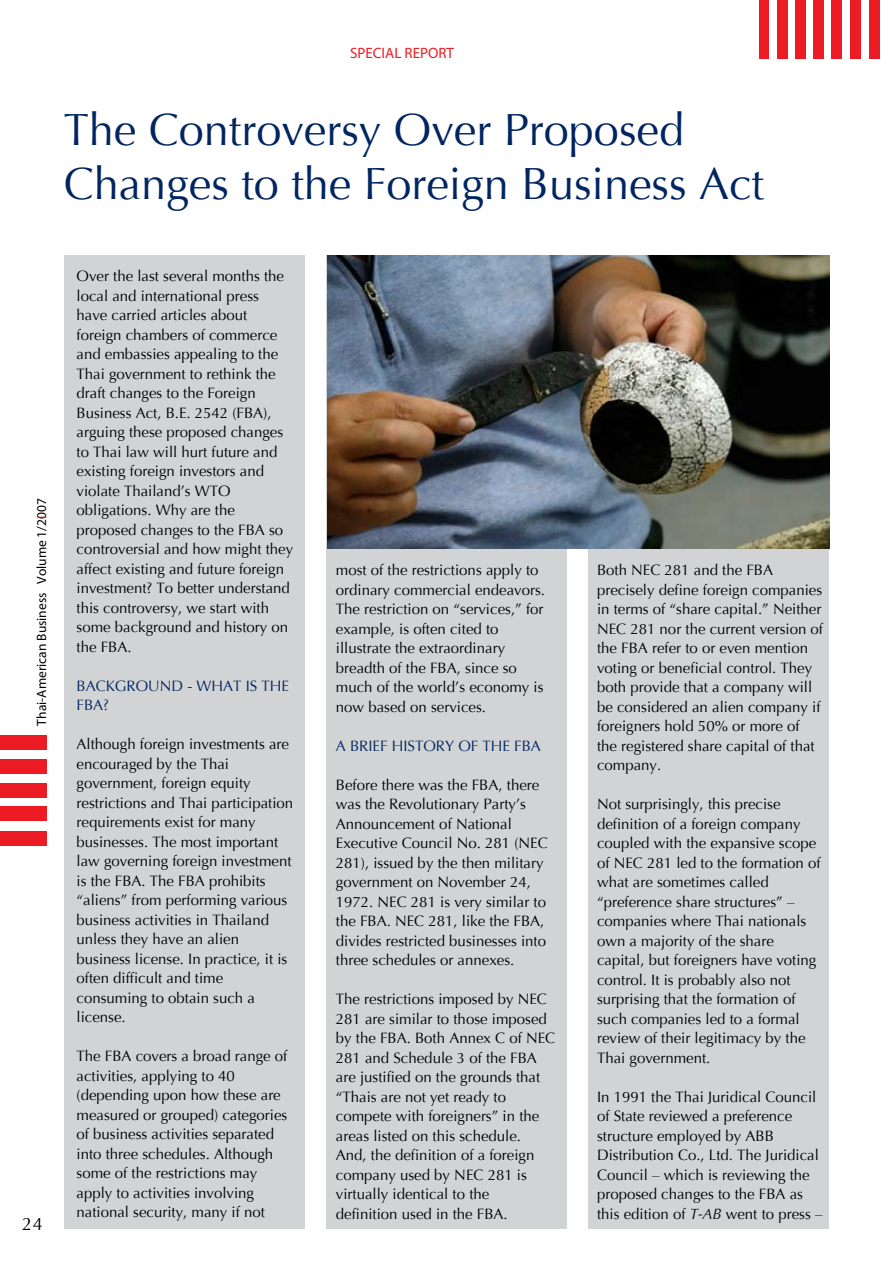
<style>
.page{position:relative;width:893px;height:1263px;background:#fff}
.page>*{position:absolute;margin:0;border:0;box-sizing:border-box;transform-origin:0 0}
.t1{font:45px/54px "Optima";color:#002561}
.t2{font:18px "Optima";color:#000}
.t3{font:15px/19.5px "Optima";color:#000}
.t4{font:15px/19.5px "Optima";color:#002561}
.t5{font:15px "Myriad Pro";color:#ed1c24}
.t6{font:13.5px "Myriad Pro";color:#000}
.s1{font-style:italic}
</style>
<div class="page">
<div style="left:0;top:735px;width:46px;height:15px;background:#ed1c24"></div>
<div style="left:0;top:759px;width:46px;height:15px;background:#ed1c24"></div>
<div style="left:0;top:783px;width:46px;height:15px;background:#ed1c24"></div>
<div style="left:0;top:806px;width:46px;height:15px;background:#ed1c24"></div>
<div style="left:0;top:831px;width:46px;height:15px;background:#ed1c24"></div>
<div style="left:760px;top:0;width:9px;height:59px;background:#ed1c24"></div>
<div style="left:777px;top:0;width:10px;height:59px;background:#ed1c24"></div>
<div style="left:795px;top:0;width:10px;height:59px;background:#ed1c24"></div>
<div style="left:813px;top:0;width:11px;height:59px;background:#ed1c24"></div>
<div style="left:831px;top:0;width:11px;height:59px;background:#ed1c24"></div>
<div style="left:851px;top:0;width:10px;height:59px;background:#ed1c24"></div>
<div style="left:869px;top:0;width:10px;height:59px;background:#ed1c24"></div>
<div style="left:64px;top:85px;width:241px;height:1144px;background:#d1d3d4"></div>
<div style="left:327px;top:85px;width:240px;height:1144px;background:#d1d3d4"></div>
<div style="left:588px;top:85px;width:241px;height:1144px;background:#d1d3d4"></div>
<div style="left:37px;top:77px;width:813px;height:178px;background:#fff"></div>
<img style="left:327px;top:255px;width:502px;height:294px">
<p class="t5" style="left:350px;top:45px;width:105px">SPECIAL REPORT</p>
<h1 class="t1" style="left:64px;top:103px;width:702px">The Controversy Over Proposed<br>Changes to the Foreign Business Act</h1>
<p class="t6" style="left:34px;top:725px;width:229px;rotate:-90deg">Thai-American Business Volume 1/2007</p>
<p class="t2" style="left:22px;top:1213px;width:11px">24</p>
<p class="t3" style="left:77px;top:267px;width:218px">Over the last several months the local and international press have carried articles about foreign chambers of commerce and embassies appealing to the<br>Thai government to rethink the draft changes to the Foreign<br>Business Act, B.E. 2542 (FBA), arguing these proposed changes to Thai law will hurt future and existing foreign investors and violate Thailand’s WTO obligations. Why are the proposed changes to the FBA so controversial and how might they affect existing and future foreign investment? To better understand this controversy, we start with some background and history on the FBA.</p>
<p class="t4" style="left:77px;top:676px;width:214px">BACKGROUND - WHAT IS THE<br>FBA?</p>
<p class="t3" style="left:77px;top:735px;width:218px">Although foreign investments are encouraged by the Thai government, foreign equity restrictions and Thai participation requirements exist for many businesses. The most important law governing foreign investment is the FBA. The FBA prohibits “aliens” from performing various business activities in Thailand unless they have an alien business license. In practice, it is often difficult and time consuming to obtain such a license.</p>
<p class="t3" style="left:77px;top:1047px;width:212px">The FBA covers a broad range of activities, applying to 40 (depending upon how these are measured or grouped) categories of business activities separated into three schedules. Although some of the restrictions may apply to activities involving national security, many if not</p>
<p class="t3" style="left:336px;top:560px;width:211px">most of the restrictions apply to ordinary commercial endeavors.<br>The restriction on “services,” for example, is often cited to illustrate the extraordinary breadth of the FBA, since so much of the world’s economy is now based on services.</p>
<p class="t4" style="left:336px;top:736px;width:207px">A BRIEF HISTORY OF THE FBA</p>
<p class="t3" style="left:336px;top:775px;width:213px">Before there was the FBA, there was the Revolutionary Party’s<br>Announcement of National<br>Executive Council No. 281 (NEC<br>281), issued by the then military government on November 24,<br>1972. NEC 281 is very similar to the FBA. NEC 281, like the FBA, divides restricted businesses into three schedules or annexes.</p>
<p class="t3" style="left:336px;top:989px;width:221px">The restrictions imposed by NEC<br>281 are similar to those imposed by the FBA. Both Annex C of NEC<br>281 and Schedule 3 of the FBA are justified on the grounds that “Thais are not yet ready to compete with foreigners” in the areas listed on this schedule.<br>And, the definition of a foreign company used by NEC 281 is virtually identical to the<br>definition used in the FBA.</p>
<p class="t3" style="left:597px;top:560px;width:227px">Both NEC 281 and the FBA precisely define foreign companies in terms of “share capital.” Neither<br>NEC 281 nor the current version of the FBA refer to or even mention voting or beneficial control. They both provide that a company will be considered an alien company if foreigners hold 50% or more of the registered share capital of that company.</p>
<p class="t3" style="left:597px;top:794px;width:225px">Not surprisingly, this precise definition of a foreign company coupled with the expansive scope of NEC 281 led to the formation of what are sometimes called “preference share structures” – companies where Thai nationals own a majority of the share capital, but foreigners have voting control. It is probably also not surprising that the formation of such companies led to a formal review of their legitimacy by the<br>Thai government.</p>
<p class="t3" style="left:597px;top:1087px;width:227px">In 1991 the Thai Juridical Council of State reviewed a preference structure employed by ABB<br>Distribution Co., Ltd. The Juridical<br>Council – which is reviewing the proposed changes to the FBA as this edition of <span class="s1">T-AB</span> went to press –</p>
</div>
